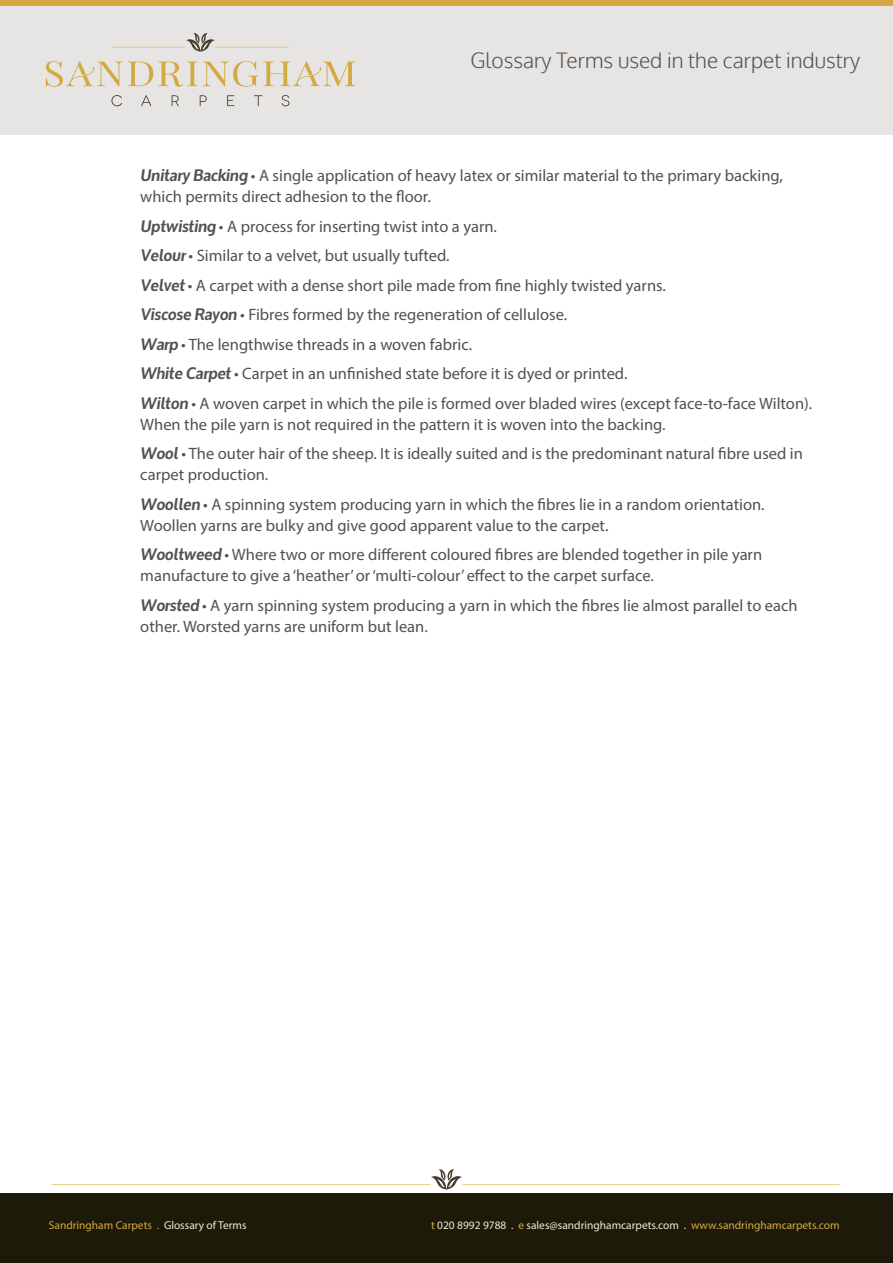
<style>
.page{position:relative;width:893px;height:1263px;background:#fff}
.page>*{position:absolute;margin:0;border:0;box-sizing:border-box;transform-origin:0 0}
.t1{font:300 21px "Oxygen";color:#55504d}
.t2{font:16.5px/21px "Myriad Pro";color:#55504d}
.t3{font:11.4px "Myriad Pro";color:#eee8da}
.t4{font:11.4px "Myriad Pro";color:#d4a941}
.s1{font-family:"Oxygen";font-weight:700;font-style:italic}
.s2{color:#eee8da}
.s3{color:#d4a941}
</style>
<div class="page">
<div style="left:0;top:1193px;width:893px;height:70px;background:#1e1a09"></div>
<svg style="left:51px;top:1169px;width:789px;height:20px"></svg>
<div style="left:0;top:0;width:893px;height:135px;background:#e6e5e3"></div>
<div style="left:0;top:0;width:893px;height:5px;background:#d4a941"></div>
<svg style="left:111px;top:95px;width:11px;height:11px"></svg>
<svg style="left:141px;top:95px;width:10px;height:11px"></svg>
<svg style="left:172px;top:95px;width:7px;height:11px"></svg>
<svg style="left:200px;top:95px;width:7px;height:11px"></svg>
<svg style="left:227px;top:95px;width:7px;height:11px"></svg>
<svg style="left:254px;top:95px;width:8px;height:11px"></svg>
<svg style="left:282px;top:95px;width:7px;height:11px"></svg>
<svg style="left:46px;top:61px;width:309px;height:26px"></svg>
<svg style="left:112px;top:33px;width:177px;height:19px"></svg>
<p class="t1" style="left:471px;top:48px;width:391px">Glossary Terms used in the carpet industry</p>
<p class="t2" style="left:140px;top:165px;width:644px"><span class="s1">Unitary Backing</span> • A single application of heavy latex or similar material to the primary backing, which permits direct adhesion to the floor.</p>
<p class="t2" style="left:140px;top:215px;width:358px"><span class="s1">Uptwisting</span> • A process for inserting twist into a yarn.</p>
<p class="t2" style="left:140px;top:245px;width:311px"><span class="s1">Velour</span> • Similar to a velvet, but usually tufted.</p>
<p class="t2" style="left:140px;top:274px;width:527px"><span class="s1">Velvet</span> • A carpet with a dense short pile made from fine highly twisted yarns.</p>
<p class="t2" style="left:140px;top:304px;width:428px"><span class="s1">Viscose Rayon</span> • Fibres formed by the regeneration of cellulose.</p>
<p class="t2" style="left:140px;top:333px;width:333px"><span class="s1">Warp</span> • The lengthwise threads in a woven fabric.</p>
<p class="t2" style="left:140px;top:363px;width:489px"><span class="s1">White Carpet</span> • Carpet in an unfinished state before it is dyed or printed.</p>
<p class="t2" style="left:140px;top:392px;width:673px"><span class="s1">Wilton</span> • A woven carpet in which the pile is formed over bladed wires (except face-to-face Wilton).<br>When the pile yarn is not required in the pattern it is woven into the backing.</p>
<p class="t2" style="left:140px;top:443px;width:664px"><span class="s1">Wool</span> • The outer hair of the sheep. It is ideally suited and is the predominant natural fibre used in carpet production.</p>
<p class="t2" style="left:140px;top:493px;width:626px"><span class="s1">Woollen</span> • A spinning system producing yarn in which the fibres lie in a random orientation.<br>Woollen yarns are bulky and give good apparent value to the carpet.</p>
<p class="t2" style="left:140px;top:544px;width:623px"><span class="s1">Wooltweed</span> • Where two or more different coloured fibres are blended together in pile yarn manufacture to give a ‘heather’ or ‘multi-colour’ effect to the carpet surface.</p>
<p class="t2" style="left:140px;top:594px;width:659px"><span class="s1">Worsted</span> • A yarn spinning system producing a yarn in which the fibres lie almost parallel to each other. Worsted yarns are uniform but lean.</p>
<p class="t4" style="left:49px;top:1218px;width:199px">Sandringham Carpets . <span class="s2">Glossary of Terms</span></p>
<p class="t3" style="left:431px;top:1218px;width:410px"><span class="s3">t</span> 020 8992 9788 . <span class="s3">e</span> sales@sandringhamcarpets.com . <span class="s3">www.sandringhamcarpets.com</span></p>
</div>
